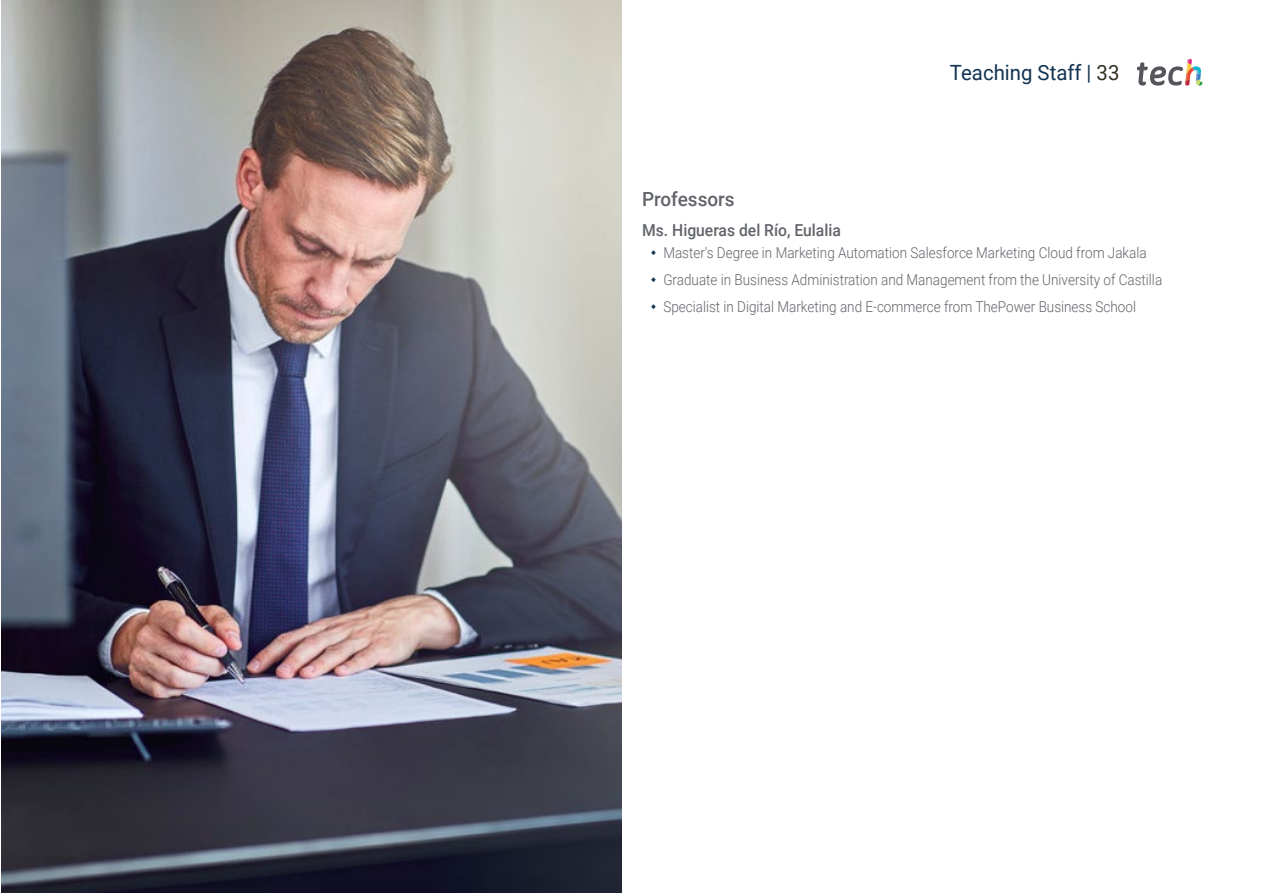
<style>
.page{position:relative;width:1263px;height:893px;background:#fff}
.page>*{position:absolute;margin:0;border:0;box-sizing:border-box;transform-origin:0 0}
.t1{font:21px "Roboto";color:#123352}
.t2{font:500 19.5px "Roboto";color:#61646a}
.t3{font:500 16.5px "Roboto";color:#61646a;scale:.95 1}
.t4{font:300 15px/26.7px "Roboto";color:#61646a;scale:.9 1}
.s1{color:#312e20}
</style>
<div class="page">
<img style="left:1px;top:0;width:621px;height:893px">
<svg style="left:1137px;top:59px;width:65px;height:27px"></svg>
<h1 class="t1" style="left:950px;top:57px;width:171px">Teaching Staff | <span class="s1">33</span></h1>
<h2 class="t2" style="left:642px;top:186px;width:94px">Professors</h2>
<p class="t3" style="left:642px;top:218px;width:211px">Ms. Higueras del Río, Eulalia</p>
<p class="t4" style="left:663px;top:239px;width:556px">Master's Degree in Marketing Automation Salesforce Marketing Cloud from Jakala<br>Graduate in Business Administration and Management from the University of Castilla<br>Specialist in Digital Marketing and E-commerce from ThePower Business School</p>
</div>
